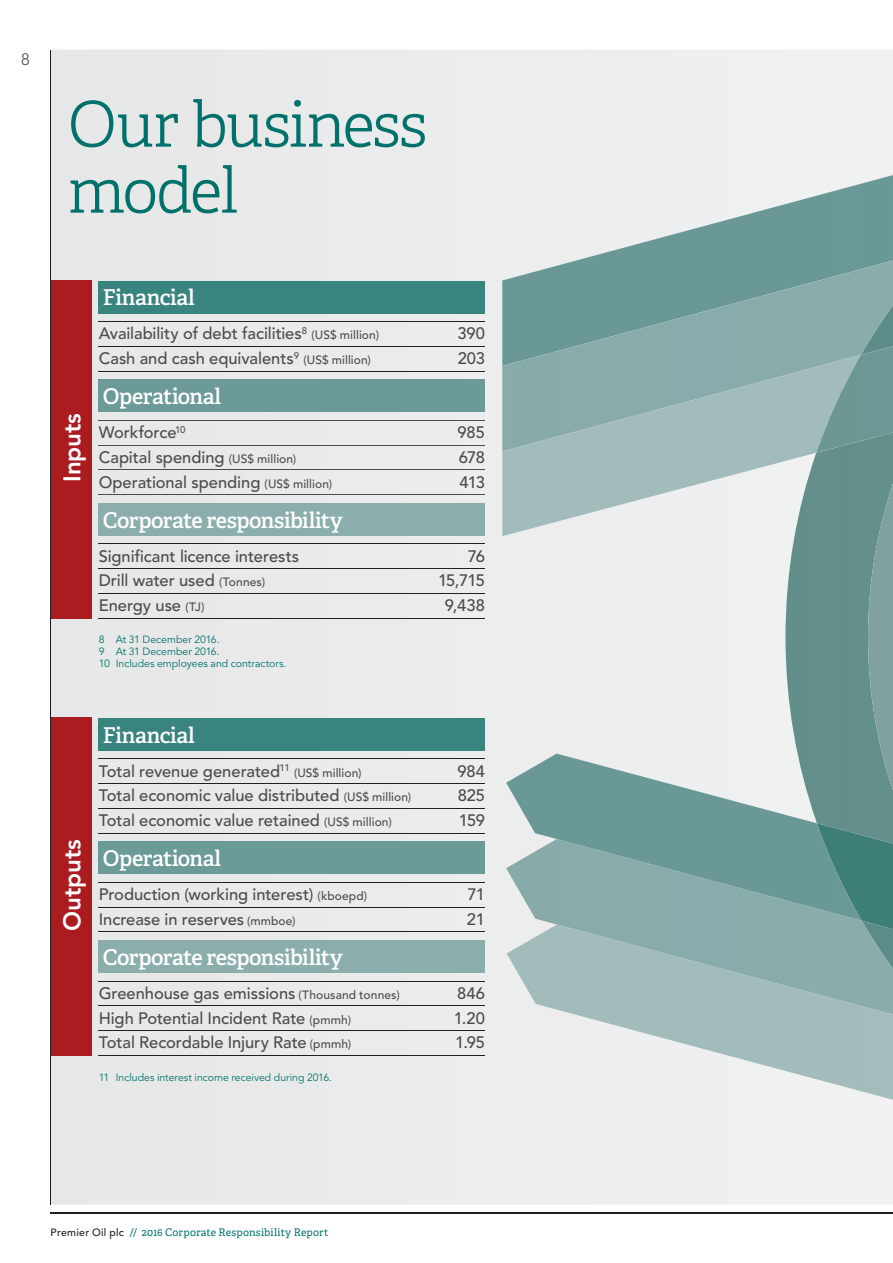
<style>
.page{position:relative;width:893px;height:1263px;background:#fff}
.page>*{position:absolute;margin:0;border:0;box-sizing:border-box;transform-origin:0 0}
.t1{font:300 63px/66px "Adelle";letter-spacing:-.03em;color:#00726b}
.t2{font:800 24px "Avenir LT Std";letter-spacing:-.005em;color:#fff}
.t3{font:600 21.75px "Adelle";letter-spacing:-.025em;color:#fff}
.t4{font:500 16.5px "Avenir LT Std";letter-spacing:-.005em;color:#4c4c4e}
.t5{font:300 16.5px "Avenir LT Std";color:#4c4c4e}
.t6{font:500 12px "Avenir LT Std";letter-spacing:.005em;color:#4c4c4e}
.t7{font:10.5px/12px "Avenir LT Std";color:#00726b}
.t8{font:10.5px "Adelle";letter-spacing:.02em;color:#00726b}
.s1{font-size:12px}
.s2{font-family:"Avenir LT Std";font-weight:500;color:#231f20}
</style>
<div class="page">
<div style="left:52px;top:50px;width:840px;height:1155px;background:#e9eaeb"></div>
<div style="left:506px;top:1037px;width:386px;height:165px;background:#edeeef"></div>
<svg style="left:506px;top:754px;width:51px;height:283px"></svg>
<div style="left:502px;top:72px;width:283px;height:165px;background:#edeeef"></div>
<svg style="left:502px;top:451px;width:55px;height:85px"></svg>
<svg style="left:502px;top:237px;width:55px;height:214px"></svg>
<div style="left:785px;top:72px;width:107px;height:1111px;background:#f0f1f1"></div>
<svg style="left:557px;top:175px;width:335px;height:945px"></svg>
<div style="left:51px;top:281px;width:41px;height:338px;background:#ab1c20"></div>
<div style="left:51px;top:718px;width:41px;height:338px;background:#ab1c20"></div>
<div style="left:99px;top:281px;width:386px;height:33px;background:#3a8480"></div>
<div style="left:99px;top:379px;width:386px;height:33px;background:#6b9a98"></div>
<div style="left:99px;top:503px;width:386px;height:33px;background:#8baead"></div>
<hr style="left:99px;top:322px;width:386px;height:1px;background:#231f20">
<hr style="left:99px;top:346px;width:386px;height:1px;background:#231f20">
<hr style="left:99px;top:371px;width:386px;height:1px;background:#231f20">
<hr style="left:99px;top:544px;width:386px;height:1px;background:#231f20">
<hr style="left:99px;top:569px;width:386px;height:1px;background:#231f20">
<hr style="left:99px;top:593px;width:386px;height:1px;background:#231f20">
<hr style="left:99px;top:618px;width:386px;height:1px;background:#231f20">
<hr style="left:99px;top:445px;width:386px;height:1px;background:#4c4c4e">
<hr style="left:99px;top:470px;width:386px;height:1px;background:#4c4c4e">
<hr style="left:99px;top:420px;width:386px;height:1px;background:#4c4c4e">
<hr style="left:99px;top:495px;width:386px;height:1px;background:#4c4c4e">
<div style="left:99px;top:718px;width:386px;height:33px;background:#3a8480"></div>
<div style="left:99px;top:841px;width:386px;height:33px;background:#6b9a98"></div>
<div style="left:99px;top:940px;width:386px;height:33px;background:#8baead"></div>
<hr style="left:99px;top:759px;width:386px;height:1px;background:#231f20">
<hr style="left:99px;top:784px;width:386px;height:1px;background:#231f20">
<hr style="left:99px;top:808px;width:386px;height:1px;background:#231f20">
<hr style="left:99px;top:833px;width:386px;height:1px;background:#231f20">
<hr style="left:99px;top:882px;width:386px;height:1px;background:#231f20">
<hr style="left:99px;top:907px;width:386px;height:1px;background:#231f20">
<hr style="left:99px;top:932px;width:386px;height:1px;background:#231f20">
<hr style="left:99px;top:981px;width:386px;height:1px;background:#231f20">
<hr style="left:99px;top:1006px;width:386px;height:1px;background:#231f20">
<hr style="left:99px;top:1031px;width:386px;height:1px;background:#231f20">
<hr style="left:99px;top:1055px;width:386px;height:1px;background:#231f20">
<hr style="left:51px;top:50px;width:1px;height:1155px;background:#231f20">
<hr style="left:51px;top:1212px;width:841px;height:2px;background:#231f20">
<p class="t5" style="left:21px;top:51px;width:10px">8</p>
<h1 class="t1" style="left:68px;top:95px;width:361px">Our business model</h1>
<h2 class="t2" style="left:61px;top:482px;width:70px;rotate:-90deg">Inputs</h2>
<h3 class="t3" style="left:103px;top:287px;width:93px">Financial</h3>
<p class="t4" style="left:99px;top:326px;width:210px">Availability of debt facilities<sup>8</sup></p>
<p class="t6" style="left:311px;top:329px;width:69px">(US$ million)</p>
<p class="t4" style="left:457px;top:326px;width:29px">390</p>
<p class="t4" style="left:99px;top:350px;width:202px">Cash and cash equivalents<sup>9</sup></p>
<p class="t6" style="left:303px;top:354px;width:69px">(US$ million)</p>
<p class="t4" style="left:457px;top:350px;width:29px">203</p>
<h3 class="t3" style="left:103px;top:386px;width:120px">Operational</h3>
<p class="t4" style="left:99px;top:424px;width:88px">Workforce<sup>10</sup></p>
<p class="t4" style="left:457px;top:424px;width:29px">985</p>
<p class="t4" style="left:99px;top:449px;width:199px">Capital spending <span class="s1">(US$ million)</span></p>
<p class="t4" style="left:459px;top:449px;width:27px">678</p>
<p class="t4" style="left:99px;top:474px;width:235px">Operational spending <span class="s1">(US$ million)</span></p>
<p class="t4" style="left:459px;top:474px;width:27px">413</p>
<h3 class="t3" style="left:103px;top:510px;width:241px">Corporate responsibility</h3>
<p class="t4" style="left:99px;top:548px;width:202px">Significant licence interests</p>
<p class="t4" style="left:467px;top:548px;width:19px">76</p>
<p class="t4" style="left:99px;top:573px;width:168px">Drill water used <span class="s1">(Tonnes)</span></p>
<p class="t4" style="left:438px;top:573px;width:48px">15,715</p>
<p class="t4" style="left:99px;top:597px;width:107px">Energy use <span class="s1">(TJ)</span></p>
<p class="t4" style="left:445px;top:597px;width:41px">9,438</p>
<p class="t7" style="left:99px;top:634px;width:189px">8 At 31 December 2016.<br>9 At 31 December 2016.<br>10 Includes employees and contractors.</p>
<h2 class="t2" style="left:61px;top:931px;width:93px;rotate:-90deg">Outputs</h2>
<h3 class="t3" style="left:103px;top:724px;width:93px">Financial</h3>
<p class="t4" style="left:99px;top:763px;width:192px">Total revenue generated<sup>11</sup></p>
<p class="t6" style="left:294px;top:767px;width:69px">(US$ million)</p>
<p class="t4" style="left:457px;top:763px;width:29px">984</p>
<p class="t4" style="left:99px;top:788px;width:314px">Total economic value distributed <span class="s1">(US$ million)</span></p>
<p class="t4" style="left:457px;top:788px;width:29px">825</p>
<p class="t4" style="left:99px;top:812px;width:294px">Total economic value retained <span class="s1">(US$ million)</span></p>
<p class="t4" style="left:459px;top:812px;width:28px">159</p>
<h3 class="t3" style="left:103px;top:848px;width:120px">Operational</h3>
<p class="t4" style="left:99px;top:886px;width:270px">Production (working interest) <span class="s1">(kboepd)</span></p>
<p class="t4" style="left:467px;top:886px;width:19px">71</p>
<p class="t4" style="left:99px;top:911px;width:198px">Increase in reserves <span class="s1">(mmboe)</span></p>
<p class="t4" style="left:467px;top:911px;width:19px">21</p>
<h3 class="t3" style="left:103px;top:947px;width:241px">Corporate responsibility</h3>
<p class="t4" style="left:99px;top:985px;width:302px">Greenhouse gas emissions <span class="s1">(Thousand tonnes)</span></p>
<p class="t4" style="left:457px;top:985px;width:29px">846</p>
<p class="t4" style="left:99px;top:1010px;width:254px">High Potential Incident Rate <span class="s1">(pmmh)</span></p>
<p class="t4" style="left:453px;top:1010px;width:33px">1.20</p>
<p class="t4" style="left:99px;top:1035px;width:254px">Total Recordable Injury Rate <span class="s1">(pmmh)</span></p>
<p class="t4" style="left:455px;top:1035px;width:31px">1.95</p>
<p class="t7" style="left:99px;top:1071px;width:235px">11 Includes interest income received during 2016.</p>
<p class="t8" style="left:51px;top:1227px;width:279px"><span class="s2">Premier Oil plc</span> // 2016 Corporate Responsibility Report</p>
</div>
